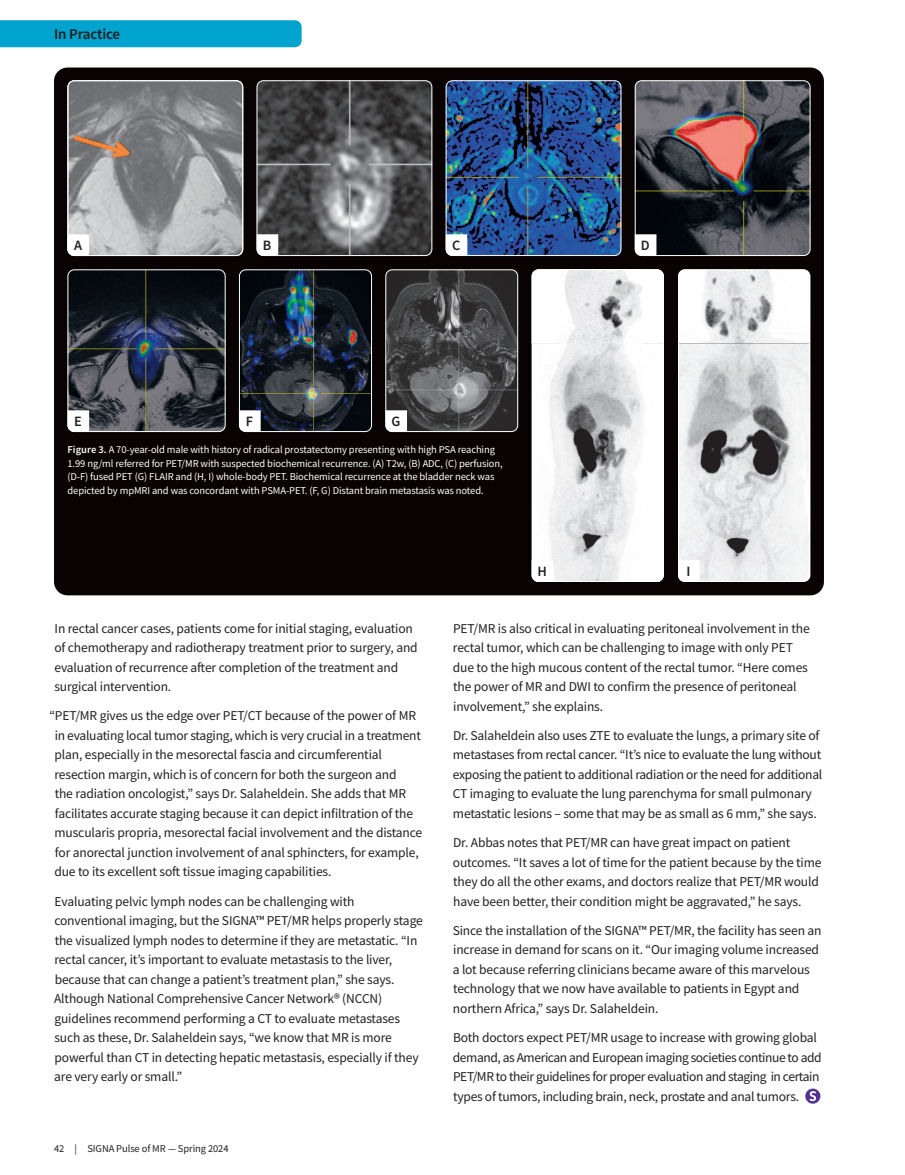
<style>
.page{position:relative;width:905px;height:1175px;background:#fff}
.page>*{position:absolute;margin:0;border:0;box-sizing:border-box;transform-origin:0 0}
.t1{font:600 15px "Source Sans Pro";letter-spacing:-.01em;color:#231f20}
.A_B_C_D_Labels{font:600 14.25px "Source Sans Pro";color:#231f20}
.Body_Copy{font:13.5px/19.5px "Source Sans Pro";letter-spacing:-.01em;color:#231f20}
.Body_Copy-2{font:13.5px/19.5px "Source Sans Pro";letter-spacing:-.03em;color:#231f20}
.Figure_Copy{font:10.5px/13.5px "Source Sans Pro";letter-spacing:-.01em;color:#fff}
.t2{font:10.5px "Source Sans Pro";letter-spacing:-.01em;color:#231f20}
.s1{font-weight:600}
</style>
<div class="page">
<div style="left:54px;top:68px;width:770px;height:527px;background:#080302;border-radius:14px"></div>
<img style="left:680px;top:269px;width:130px;height:313px">
<div style="left:678px;top:269px;width:131px;height:313px;border:1px solid #fff;border-radius:6px"></div>
<img style="left:68px;top:80px;width:175px;height:176px">
<div style="left:68px;top:80px;width:175px;height:176px;border:1px solid #fff;border-radius:6px"></div>
<svg style="left:805px;top:1088px;width:15px;height:15px"></svg>
<img style="left:241px;top:271px;width:129px;height:161px">
<div style="left:239px;top:269px;width:133px;height:163px;border:1px solid #fff;border-radius:6px"></div>
<img style="left:636px;top:80px;width:174px;height:176px">
<div style="left:634px;top:80px;width:176px;height:176px;border:1px solid #fff;border-radius:6px"></div>
<svg style="left:239px;top:410px;width:22px;height:22px"></svg>
<svg style="left:634px;top:234px;width:22px;height:22px"></svg>
<img style="left:387px;top:271px;width:131px;height:161px">
<div style="left:385px;top:269px;width:133px;height:163px;border:1px solid #fff;border-radius:6px"></div>
<img style="left:68px;top:269px;width:157px;height:163px">
<div style="left:68px;top:269px;width:157px;height:163px;border:1px solid #fff;border-radius:6px"></div>
<svg style="left:385px;top:410px;width:22px;height:22px"></svg>
<svg style="left:68px;top:410px;width:21px;height:22px"></svg>
<img style="left:446px;top:80px;width:175px;height:176px">
<div style="left:446px;top:80px;width:175px;height:176px;border:1px solid #fff;border-radius:6px"></div>
<img style="left:258px;top:80px;width:174px;height:176px">
<div style="left:256px;top:80px;width:176px;height:176px;border:1px solid #fff;border-radius:6px"></div>
<svg style="left:68px;top:234px;width:21px;height:22px"></svg>
<svg style="left:446px;top:234px;width:21px;height:22px"></svg>
<svg style="left:256px;top:234px;width:22px;height:22px"></svg>
<svg style="left:678px;top:560px;width:21px;height:22px"></svg>
<svg style="left:531px;top:269px;width:132px;height:313px;background:#e1e1e2"></svg>
<div style="left:0;top:20px;width:302px;height:27px;background:#00a2ce"></div>
<p class="t1" style="left:54px;top:24px;width:68px">In Practice</p>
<p class="A_B_C_D_Labels" style="left:74px;top:236px;width:9px">A</p>
<p class="A_B_C_D_Labels" style="left:263px;top:236px;width:10px">B</p>
<p class="A_B_C_D_Labels" style="left:452px;top:236px;width:10px">C</p>
<p class="A_B_C_D_Labels" style="left:641px;top:236px;width:10px">D</p>
<p class="A_B_C_D_Labels" style="left:74px;top:412px;width:9px">E</p>
<p class="A_B_C_D_Labels" style="left:391px;top:412px;width:10px">G</p>
<p class="A_B_C_D_Labels" style="left:246px;top:412px;width:9px">F</p>
<p class="Figure_Copy" style="left:68px;top:443px;width:436px"><span class="s1">Figure 3.</span> A 70-year-old male with history of radical prostatectomy presenting with high PSA reaching 1.99 ng/ml referred for PET/MR with suspected biochemical recurrence. (A) T2w, (B) ADC, (C) perfusion, (D-F) fused PET (G) FLAIR and (H, I) whole-body PET. Biochemical recurrence at the bladder neck was depicted by mpMRI and was concordant with PSMA-PET. (F, G) Distant brain metastasis was noted.</p>
<p class="A_B_C_D_Labels" style="left:537px;top:562px;width:11px">H</p>
<p class="A_B_C_D_Labels" style="left:686px;top:562px;width:6px">I</p>
<p class="Body_Copy" style="left:54px;top:618px;width:365px">In rectal cancer cases, patients come for initial staging, evaluation of chemotherapy and radiotherapy treatment prior to surgery, and evaluation of recurrence after completion of the treatment and surgical intervention.</p>
<p class="Body_Copy" style="left:54px;top:706px;width:369px;text-indent:-5px">“PET/MR gives us the edge over PET/CT because of the power of MR in evaluating local tumor staging, which is very crucial in a treatment plan, especially in the mesorectal fascia and circumferential resection margin, which is of concern for both the surgeon and<br>the radiation oncologist,” says Dr. Salaheldein. She adds that MR facilitates accurate staging because it can depict infiltration of the muscularis propria, mesorectal facial involvement and the distance for anorectal junction involvement of anal sphincters, for example, due to its excellent soft tissue imaging capabilities.</p>
<p class="Body_Copy" style="left:54px;top:891px;width:370px">Evaluating pelvic lymph nodes can be challenging with conventional imaging, but the SIGNA™ PET/MR helps properly stage the visualized lymph nodes to determine if they are metastatic. “In rectal cancer, it’s important to evaluate metastasis to the liver, because that can change a patient’s treatment plan,” she says.<br>Although National Comprehensive Cancer Network® (NCCN) guidelines recommend performing a CT to evaluate metastases such as these, Dr. Salaheldein says, “we know that MR is more powerful than CT in detecting hepatic metastasis, especially if they are very early or small.”</p>
<p class="t2" style="left:54px;top:1142px;width:176px">42 | SIGNA Pulse of MR — Spring 2024</p>
<p class="Body_Copy" style="left:453px;top:618px;width:358px">PET/MR is also critical in evaluating peritoneal involvement in the rectal tumor, which can be challenging to image with only PET due to the high mucous content of the rectal tumor. “Here comes the power of MR and DWI to confirm the presence of peritoneal involvement,” she explains.</p>
<p class="Body_Copy" style="left:453px;top:725px;width:371px">Dr. Salaheldein also uses ZTE to evaluate the lungs, a primary site of metastases from rectal cancer. “It’s nice to evaluate the lung without exposing the patient to additional radiation or the need for additional CT imaging to evaluate the lung parenchyma for small pulmonary metastatic lesions – some that may be as small as 6 mm,” she says.</p>
<p class="Body_Copy" style="left:453px;top:832px;width:370px">Dr. Abbas notes that PET/MR can have great impact on patient outcomes. “It saves a lot of time for the patient because by the time they do all the other exams, and doctors realize that PET/MR would have been better, their condition might be aggravated,” he says.</p>
<p class="Body_Copy" style="left:452px;top:920px;width:370px">Since the installation of the SIGNA™ PET/MR, the facility has seen an increase in demand for scans on it. “Our imaging volume increased a lot because referring clinicians became aware of this marvelous technology that we now have available to patients in Egypt and northern Africa,” says Dr. Salaheldein.</p>
<p class="Body_Copy-2" style="left:453px;top:1027px;width:370px">Both doctors expect PET/MR usage to increase with growing global demand, as American and European imaging societies continue to add PET/MR to their guidelines for proper evaluation and staging in certain types of tumors, including brain, neck, prostate and anal tumors.</p>
</div>
